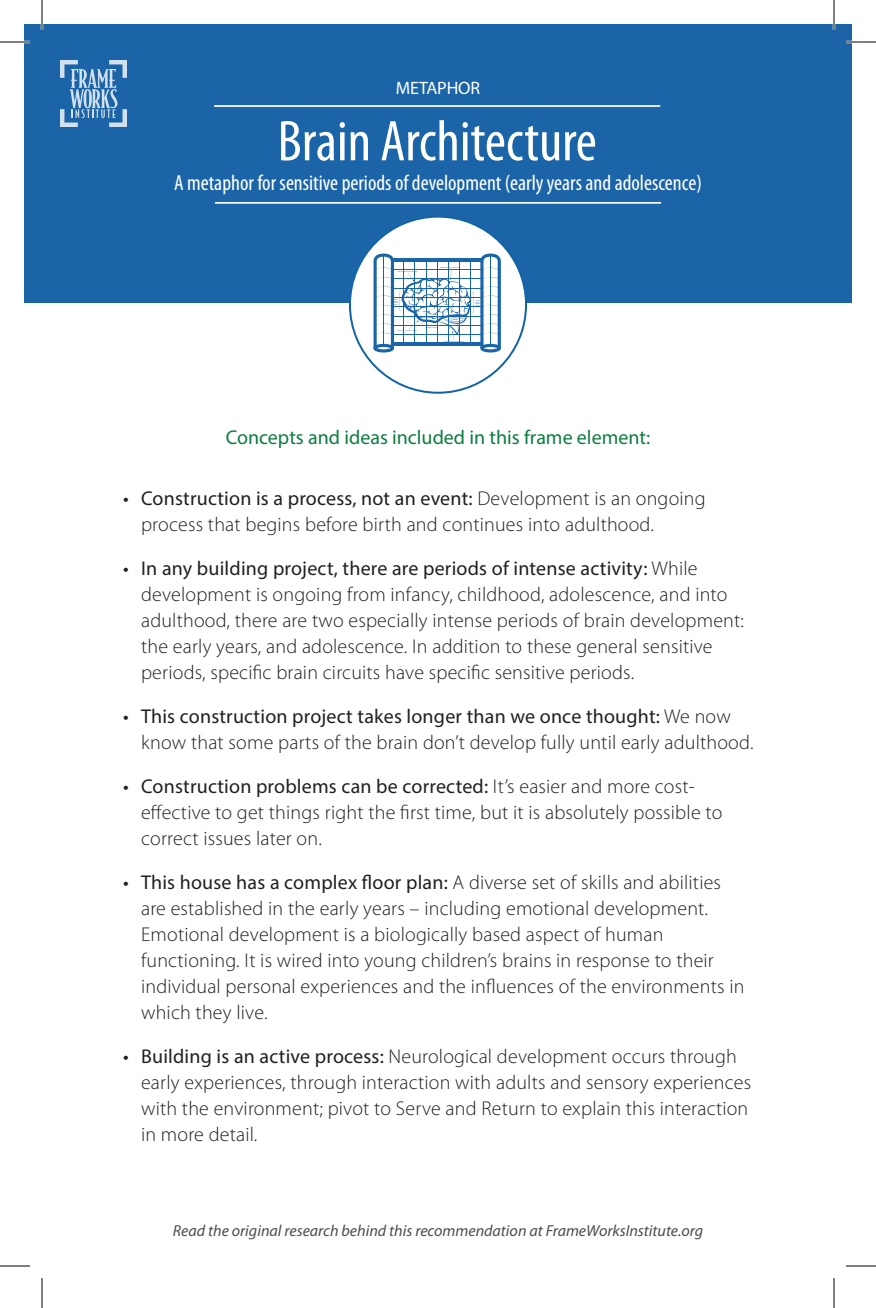
<style>
.page{position:relative;width:876px;height:1308px;background:#fff}
.page>*{position:absolute;margin:0;border:0;box-sizing:border-box;transform-origin:0 0}
.t1{font:condensed 58px "Myriad Pro";color:#fff}
.t2{font:condensed 22px "Myriad Pro";color:#fff}
.t3{font:300 20px/26px "Myriad Pro";letter-spacing:.01em;color:#231f20}
.t4{font:20px "Myriad Pro";color:#0d7d40}
.t5{font:18px "Myriad Pro";letter-spacing:-.01em;color:#fff}
.t6{font:italic 16px "Myriad Pro";color:#4b4c4d}
.s1{font-weight:400}
</style>
<div class="page">
<div style="left:24px;top:24px;width:828px;height:279px;background:#1b64a7"></div>
<hr style="left:214px;top:105px;width:446px;height:2px;background:#fff">
<hr style="left:215px;top:202px;width:446px;height:2px;background:#fff">
<svg style="left:60px;top:60px;width:67px;height:67px"></svg>
<div style="left:350px;top:217px;width:176px;height:176px;background:#fff;border-radius:50%"></div>
<hr style="left:404px;top:260px;width:1px;height:84px;background:#1965a8">
<hr style="left:415px;top:260px;width:1px;height:84px;background:#1965a8">
<hr style="left:426px;top:260px;width:1px;height:84px;background:#1965a8">
<hr style="left:437px;top:260px;width:1px;height:84px;background:#1965a8">
<hr style="left:448px;top:260px;width:1px;height:84px;background:#1965a8">
<hr style="left:460px;top:260px;width:1px;height:84px;background:#1965a8">
<hr style="left:471px;top:260px;width:1px;height:84px;background:#1965a8">
<hr style="left:393px;top:259px;width:89px;height:3px;background:#1965a8">
<hr style="left:393px;top:270px;width:89px;height:1px;background:#1965a8">
<hr style="left:393px;top:279px;width:89px;height:1px;background:#1965a8">
<hr style="left:393px;top:288px;width:89px;height:1px;background:#1965a8">
<hr style="left:393px;top:297px;width:89px;height:1px;background:#1965a8">
<hr style="left:393px;top:307px;width:89px;height:1px;background:#1965a8">
<hr style="left:393px;top:316px;width:89px;height:1px;background:#1965a8">
<hr style="left:393px;top:325px;width:89px;height:1px;background:#1965a8">
<hr style="left:393px;top:335px;width:89px;height:1px;background:#1965a8">
<hr style="left:393px;top:343px;width:89px;height:3px;background:#1965a8">
<svg style="left:400px;top:269px;width:74px;height:71px"></svg>
<svg style="left:480px;top:253px;width:21px;height:99px"></svg>
<svg style="left:373px;top:253px;width:21px;height:99px"></svg>
<hr style="left:0;top:41px;width:30px;height:2px;background:#fff">
<hr style="left:846px;top:41px;width:30px;height:2px;background:#fff">
<hr style="left:41px;top:0;width:2px;height:30px;background:#fff">
<hr style="left:833px;top:0;width:2px;height:30px;background:#fff">
<hr style="left:0;top:42px;width:30px;height:1px;background:#000">
<hr style="left:846px;top:42px;width:30px;height:1px;background:#000">
<hr style="left:0;top:1266px;width:30px;height:1px;background:#000">
<hr style="left:846px;top:1266px;width:30px;height:1px;background:#000">
<hr style="left:42px;top:0;width:1px;height:30px;background:#000">
<hr style="left:42px;top:1278px;width:1px;height:30px;background:#000">
<hr style="left:834px;top:0;width:1px;height:30px;background:#000">
<hr style="left:834px;top:1278px;width:1px;height:30px;background:#000">
<p class="t5" style="left:396px;top:77px;width:86px">METAPHOR</p>
<p class="t1" style="left:278px;top:106px;width:321px">Brain Architecture</p>
<p class="t2" style="left:174px;top:170px;width:529px">A metaphor for sensitive periods of development (early years and adolescence)</p>
<p class="t4" style="left:226px;top:425px;width:426px">Concepts and ideas included in this frame element:</p>
<p class="t3" style="left:141px;top:485px;width:566px;text-indent:-18px"><span class="s1">• Construction is a process, not an event:</span> Development is an ongoing process that begins before birth and continues into adulthood.</p>
<p class="t3" style="left:141px;top:555px;width:605px;text-indent:-18px"><span class="s1">• In any building project, there are periods of intense activity:</span> While development is ongoing from infancy, childhood, adolescence, and into adulthood, there are two especially intense periods of brain development: the early years, and adolescence. In addition to these general sensitive periods, specific brain circuits have specific sensitive periods.</p>
<p class="t3" style="left:141px;top:703px;width:614px;text-indent:-18px"><span class="s1">• This construction project takes longer than we once thought:</span> We now know that some parts of the brain don’t develop fully until early adulthood.</p>
<p class="t3" style="left:141px;top:773px;width:583px;text-indent:-18px"><span class="s1">• Construction problems can be corrected:</span> It’s easier and more cost&shy;effective to get things right the first time, but it is absolutely possible to correct issues later on.</p>
<p class="t3" style="left:141px;top:869px;width:605px;text-indent:-18px"><span class="s1">• This house has a complex floor plan:</span> A diverse set of skills and abilities are established in the early years – including emotional development.<br>Emotional development is a biologically based aspect of human functioning. It is wired into young children’s brains in response to their individual personal experiences and the influences of the environments in which they live.</p>
<p class="t3" style="left:141px;top:1043px;width:612px;text-indent:-18px"><span class="s1">• Building is an active process:</span> Neurological development occurs through early experiences, through interaction with adults and sensory experiences with the environment; pivot to Serve and Return to explain this interaction in more detail.</p>
<p class="t6" style="left:173px;top:1221px;width:532px">Read the original research behind this recommendation at FrameWorksInstitute.org</p>
</div>
